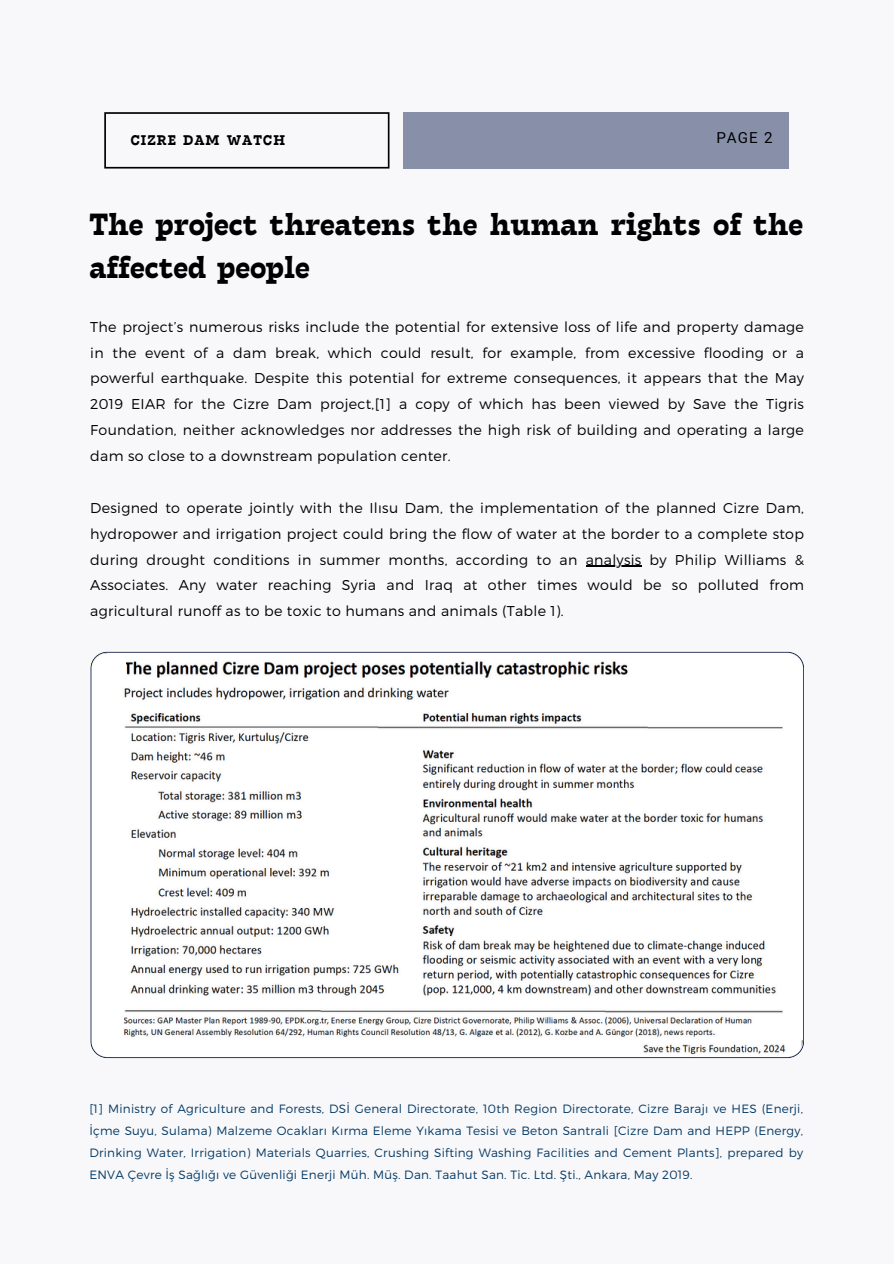
<style>
.page{position:relative;width:894px;height:1264px;background:#fff}
.page>*{position:absolute;margin:0;border:0;box-sizing:border-box;transform-origin:0 0}
.t1{font:700 33px/42.8px "Tarif";color:#000001}
.t2{font:700 15.15px "Tarif";letter-spacing:.07em;color:#000001}
.t3{font:15.15px "Vazir";color:#000001}
.t4{font:300 14.25px/25.8px "Montserrat";letter-spacing:.02em;color:#000001;text-align:justify}
.t5{font:300 12px/22px "Montserrat";letter-spacing:.02em;color:#043964;text-align:justify}
</style>
<div class="page">
<div style="left:0;top:0;width:893px;height:1263px;background:#f8f8fa"></div>
<svg style="left:104px;top:112px;width:285px;height:56px"></svg>
<div style="left:403px;top:112px;width:386px;height:56px;background:#8790a8"></div>
<hr style="left:585px;top:565px;width:56px;height:2px;background:#000001">
<svg style="left:90px;top:651px;width:713px;height:407px"></svg>
<div style="left:92px;top:653px;width:31px;height:43px;background:#fff;border-radius:16px"></div>
<div style="left:107px;top:653px;width:19px;height:24px;background:#fff"></div>
<h1 class="t2" style="left:131px;top:131px;width:156px">CIZRE DAM WATCH</h1>
<h4 class="t3" style="left:716px;top:129px;width:58px">PAGE 2</h4>
<h3 class="t1" style="left:89px;top:204px;width:715px">The project threatens the human rights of the affected people</h3>
<h4 class="t4" style="left:90px;top:313px;width:715px">The project’s numerous risks include the potential for extensive loss of life and property damage in the event of a dam break, which could result, for example, from excessive flooding or a powerful earthquake. Despite this potential for extreme consequences, it appears that the May 2019 EIAR for the Cizre Dam project,[1] a copy of which has been viewed by Save the Tigris Foundation, neither acknowledges nor addresses the high risk of building and operating a large dam so close to a downstream population center.</h4>
<p class="t4" style="left:90px;top:494px;width:715px">Designed to operate jointly with the Ilısu Dam, the implementation of the planned Cizre Dam, hydropower and irrigation project could bring the flow of water at the border to a complete stop during drought conditions in summer months, according to an</p>
<p class="t4" style="left:90px;top:546px;width:715px;text-indent:495px">analysis by Philip Williams &amp; Associates. Any water reaching Syria and Iraq at other times would be so polluted from agricultural runoff as to be toxic to humans and animals (Table 1).</p>
<h2 class="t5" style="left:89px;top:1096px;width:715px">[1] Ministry of Agriculture and Forests, DSİ General Directorate, 10th Region Directorate, Cizre Barajı ve HES (Enerji, İçme Suyu, Sulama) Malzeme Ocakları Kırma Eleme Yıkama Tesisi ve Beton Santrali [Cizre Dam and HEPP (Energy, Drinking Water, Irrigation) Materials Quarries, Crushing Sifting Washing Facilities and Cement Plants], prepared by ENVA Çevre İş Sağlığı ve Güvenliği Enerji Müh. Müş. Dan. Taahut San. Tic. Ltd. Şti., Ankara, May 2019.</h2>
</div>
